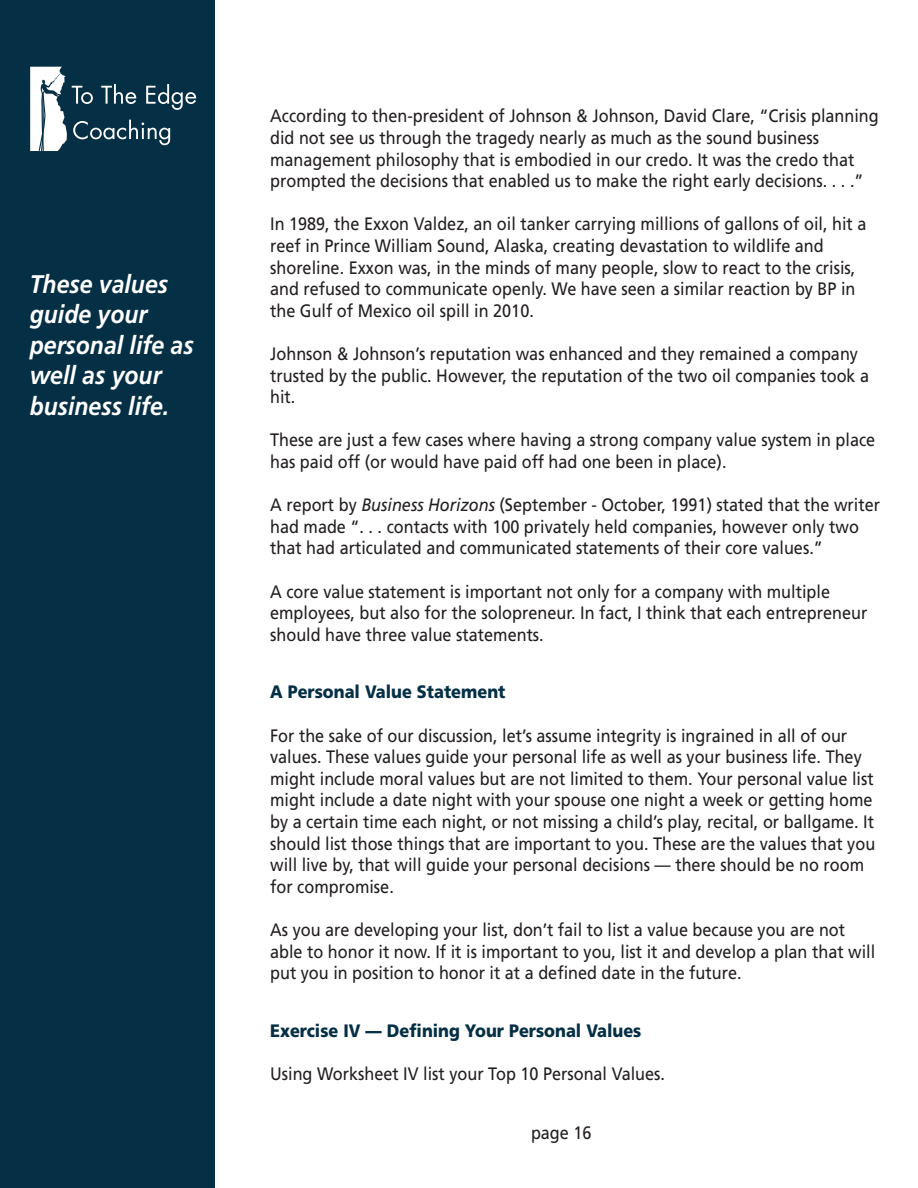
<style>
.page{position:relative;width:918px;height:1188px;background:#fff}
.page>*{position:absolute;margin:0;border:0;box-sizing:border-box;transform-origin:0 0}
.t1{font:italic 700 25.5px/30.6px "Frutiger";color:#fff;scale:.9 1}
.t2{font:18px/21.6px "Frutiger";color:#231f20;scale:.9 1}
.t3{font:900 18px "Frutiger";color:#052f45;scale:.9 1}
.s1{font-style:italic}
</style>
<div class="page">
<div style="left:0;top:0;width:215px;height:1188px;background:#052f45"></div>
<svg style="left:30px;top:67px;width:166px;height:84px"></svg>
<h1 class="t1" style="left:30px;top:268px;width:183px">These values guide your personal life as well as your business life.</h1>
<p class="t2" style="left:270px;top:105px;width:678px">According to then-president of Johnson &amp; Johnson, David Clare, “Crisis planning did not see us through the tragedy nearly as much as the sound business management philosophy that is embodied in our credo. It was the credo that prompted the decisions that enabled us to make the right early decisions. . . .”</p>
<p class="t2" style="left:270px;top:213px;width:664px">In 1989, the Exxon Valdez, an oil tanker carrying millions of gallons of oil, hit a reef in Prince William Sound, Alaska, creating devastation to wildlife and shoreline. Exxon was, in the minds of many people, slow to react to the crisis, and refused to communicate openly. We have seen a similar reaction by BP in the Gulf of Mexico oil spill in 2010.</p>
<p class="t2" style="left:270px;top:343px;width:667px">Johnson &amp; Johnson’s reputation was enhanced and they remained a company trusted by the public. However, the reputation of the two oil companies took a hit.</p>
<p class="t2" style="left:270px;top:429px;width:674px">These are just a few cases where having a strong company value system in place has paid off (or would have paid off had one been in place).</p>
<p class="t2" style="left:270px;top:494px;width:679px">A report by <span class="s1">Business Horizons</span> (September - October, 1991) stated that the writer had made “. . . contacts with 100 privately held companies, however only two that had articulated and communicated statements of their core values.”</p>
<p class="t2" style="left:270px;top:580px;width:665px">A core value statement is important not only for a company with multiple employees, but also for the solopreneur. In fact, I think that each entrepreneur should have three value statements.</p>
<p class="t3" style="left:270px;top:681px;width:263px">A Personal Value Statement</p>
<p class="t2" style="left:270px;top:724px;width:674px">For the sake of our discussion, let’s assume integrity is ingrained in all of our values. These values guide your personal life as well as your business life. They might include moral values but are not limited to them. Your personal value list might include a date night with your spouse one night a week or getting home by a certain time each night, or not missing a child’s play, recital, or ballgame. It should list those things that are important to you. These are the values that you will live by, that will guide your personal decisions — there should be no room for compromise.</p>
<p class="t2" style="left:270px;top:919px;width:674px">As you are developing your list, don’t fail to list a value because you are not able to honor it now. If it is important to you, list it and develop a plan that will put you in position to honor it at a defined date in the future.</p>
<p class="t3" style="left:270px;top:1020px;width:414px">Exercise IV — Defining Your Personal Values</p>
<p class="t2" style="left:270px;top:1063px;width:440px">Using Worksheet IV list your Top 10 Personal Values.</p>
<p class="t2" style="left:531px;top:1121px;width:69px">page 16</p>
</div>
